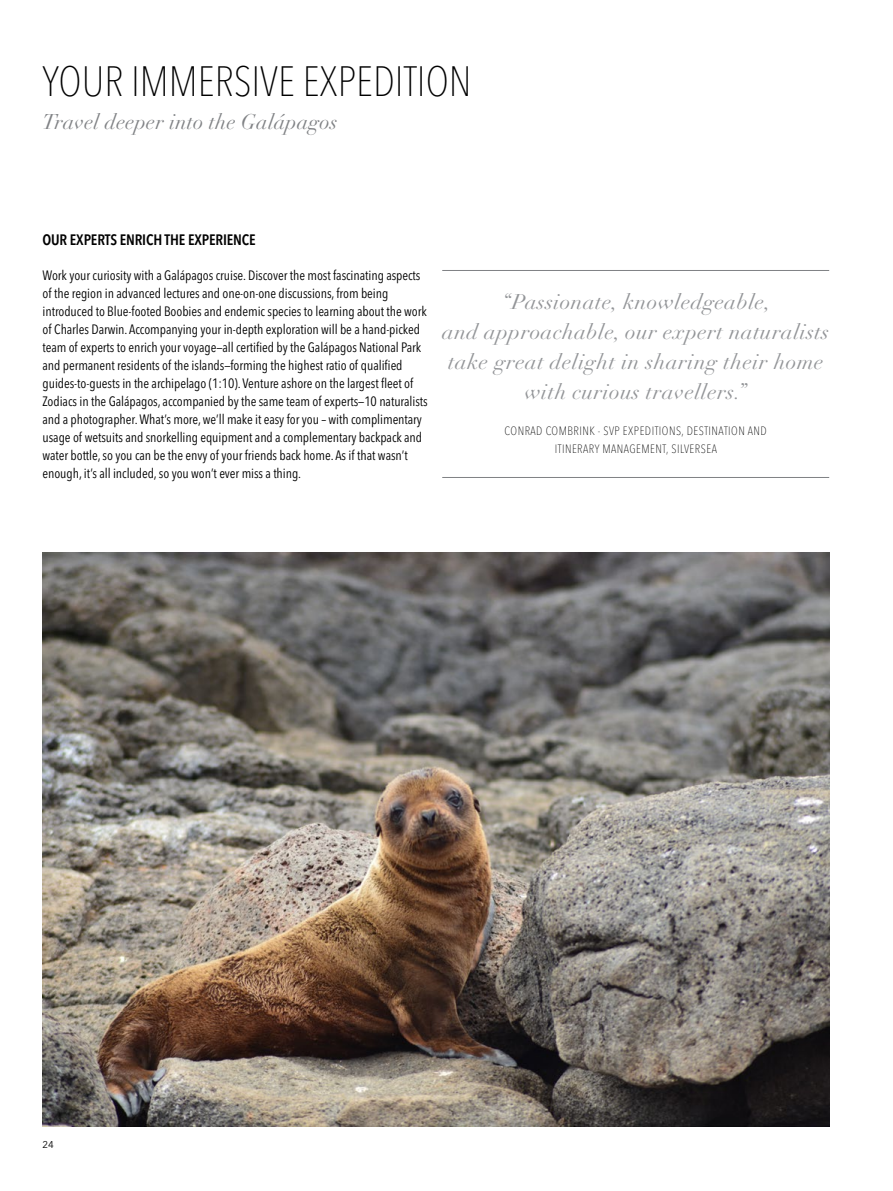
<style>
.page{position:relative;width:893px;height:1191px;background:#fff}
.page>*{position:absolute;margin:0;border:0;box-sizing:border-box;transform-origin:0 0}
.t1{font:100 condensed 42px "Avenir Next LT Pro";color:#000}
.t2{font:italic 21px/30px "Didot LT Pro";letter-spacing:.02em;color:#939598;text-align:center;scale:1.04 1}
.t3{font:italic 21px "Didot LT Pro";letter-spacing:.01em;color:#808285}
.t4{font:600 condensed 15px "Avenir Next LT Pro";letter-spacing:-.01em;color:#000}
.t5{font:condensed 13.5px/18px "Avenir Next LT Pro";letter-spacing:-.005em;color:#000}
.t6{font:100 condensed 12px/18px "Avenir Next LT Pro";letter-spacing:.04em;color:#000;text-align:center}
.t7{font:9.75px "Avenir Next LT Pro";color:#000}
</style>
<div class="page">
<img style="left:43px;top:553px;width:786px;height:573px">
<hr style="left:442px;top:477px;width:387px;height:1px;background:#808285">
<hr style="left:442px;top:270px;width:387px;height:1px;background:#808285">
<h1 class="t1" style="left:43px;top:56px;width:431px">YOUR IMMERSIVE EXPEDITION</h1>
<h2 class="t3" style="left:43px;top:108px;width:296px">Travel deeper into the Galápagos</h2>
<p class="t4" style="left:43px;top:231px;width:215px">OUR EXPERTS ENRICH THE EXPERIENCE</p>
<p class="t5" style="left:43px;top:266px;width:387px">Work your curiosity with a Galápagos cruise. Discover the most fascinating aspects of the region in advanced lectures and one-on-one discussions, from being introduced to Blue-footed Boobies and endemic species to learning about the work of Charles Darwin. Accompanying your in-depth exploration will be a hand-picked team of experts to enrich your voyage—all certified by the Galápagos National Park and permanent residents of the islands—forming the highest ratio of qualified guides-to-guests in the archipelago (1:10). Venture ashore on the largest fleet of Zodiacs in the Galápagos, accompanied by the same team of experts—10 naturalists and a photographer. What’s more, we’ll make it easy for you – with complimentary usage of wetsuits and snorkelling equipment and a complementary backpack and water bottle, so you can be the envy of your friends back home. As if that wasn’t enough, it’s all included, so you won’t ever miss a thing.</p>
<h2 class="t2" style="left:442px;top:287px;width:374px">“Passionate, knowledgeable,<br>and approachable, our expert naturalists take great delight in sharing their home with curious travellers.”</h2>
<p class="t6" style="left:505px;top:422px;width:264px">CONRAD COMBRINK - SVP EXPEDITIONS, DESTINATION AND<br>ITINERARY MANAGEMENT, SILVERSEA</p>
<p class="t7" style="left:43px;top:1139px;width:13px">24</p>
</div>
